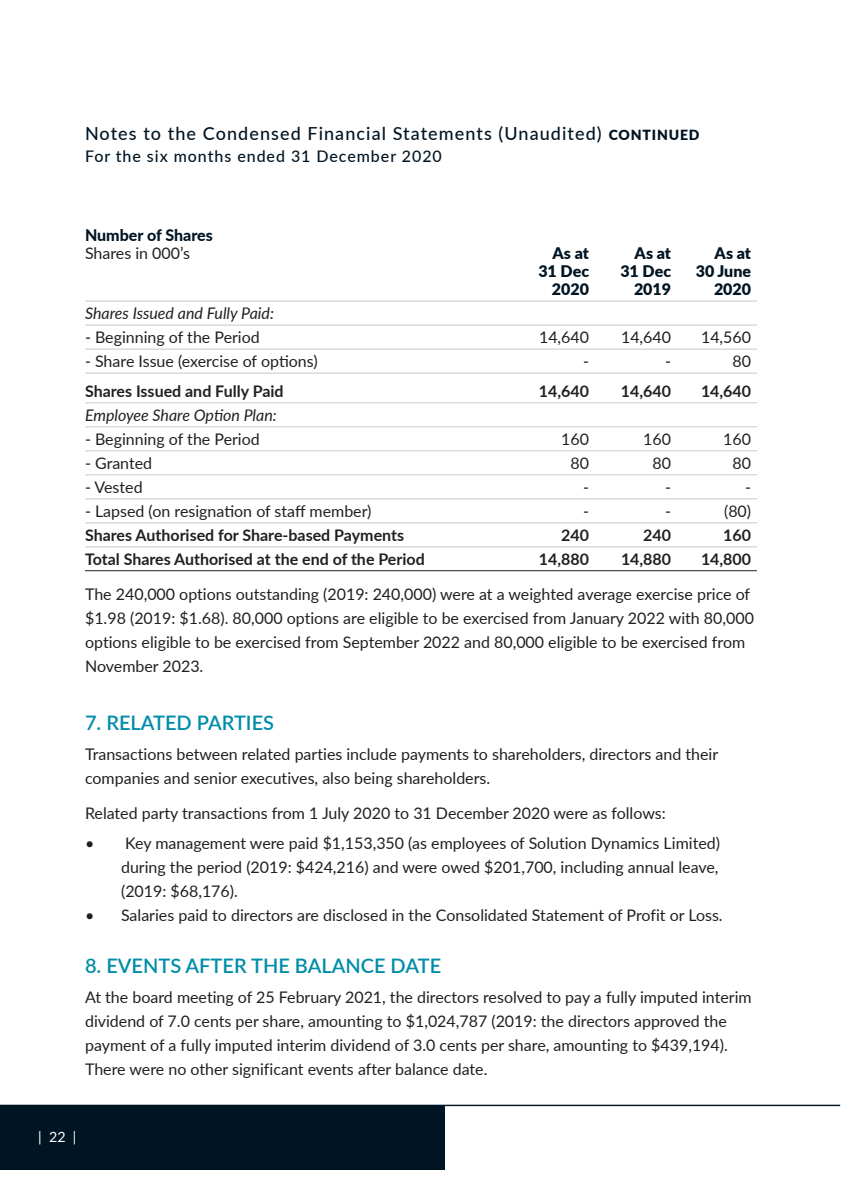
<style>
.page{position:relative;width:842px;height:1191px;background:#fff}
.page>*{position:absolute;margin:0;border:0;box-sizing:border-box;transform-origin:0 0}
.t1{font:600 20px "Lato";color:#008da9}
.t2{font:500 18px "Lato";letter-spacing:.06em;color:#001524}
.t3{font:16px/24px "Lato";color:#231f20}
.t4{font:700 16px "Lato";color:#231f20}
.t5{font:italic 16px "Lato";color:#231f20}
.t6{font:900 16px "Lato";color:#001524}
.t7{font:500 16px "Lato";letter-spacing:.06em;color:#001524}
.t8{font:800 16px "Lato";color:#001524}
.t9{font:14.2px "Lato";color:#fff}
.s1{font-weight:900;font-size:14px}
</style>
<div class="page">
<hr style="left:85px;top:300px;width:672px;height:1px;background:#c7c8ca">
<hr style="left:85px;top:324px;width:672px;height:1px;background:#c7c8ca">
<hr style="left:85px;top:348px;width:672px;height:1px;background:#c7c8ca">
<hr style="left:85px;top:372px;width:672px;height:1px;background:#c7c8ca">
<hr style="left:85px;top:402px;width:672px;height:1px;background:#c7c8ca">
<hr style="left:85px;top:426px;width:672px;height:1px;background:#c7c8ca">
<hr style="left:85px;top:450px;width:672px;height:1px;background:#c7c8ca">
<hr style="left:85px;top:474px;width:672px;height:1px;background:#c7c8ca">
<hr style="left:85px;top:498px;width:672px;height:1px;background:#c7c8ca">
<hr style="left:85px;top:522px;width:672px;height:1px;background:#c7c8ca">
<hr style="left:85px;top:546px;width:672px;height:1px;background:#c7c8ca">
<hr style="left:85px;top:570px;width:672px;height:1px;background:#231f20">
<hr style="left:0;top:1104px;width:840px;height:2px;background:#001524">
<div style="left:0;top:1106px;width:444px;height:63px;background:#001524"></div>
<p class="t2" style="left:85px;top:121px;width:616px">Notes to the Condensed Financial Statements (Unaudited) <span class="s1">CONTINUED</span></p>
<p class="t7" style="left:85px;top:145px;width:358px">For the six months ended 31 December 2020</p>
<p class="t8" style="left:85px;top:223px;width:129px">Number of Shares</p>
<p class="t3" style="left:85px;top:240px;width:107px">Shares in 000’s</p>
<p class="t6" style="left:553px;top:241px;width:38px">As at</p>
<p class="t6" style="left:635px;top:241px;width:38px">As at</p>
<p class="t6" style="left:715px;top:241px;width:38px">As at</p>
<p class="t6" style="left:538px;top:259px;width:52px">31 Dec</p>
<p class="t6" style="left:620px;top:259px;width:52px">31 Dec</p>
<p class="t6" style="left:696px;top:259px;width:57px">30 June</p>
<p class="t6" style="left:552px;top:277px;width:39px">2020</p>
<p class="t6" style="left:634px;top:277px;width:39px">2019</p>
<p class="t6" style="left:714px;top:277px;width:39px">2020</p>
<p class="t5" style="left:85px;top:302px;width:190px">Shares Issued and Fully Paid:</p>
<p class="t3" style="left:85px;top:324px;width:176px">- Beginning of the Period</p>
<p class="t3" style="left:539px;top:324px;width:52px">14,640</p>
<p class="t3" style="left:621px;top:324px;width:52px">14,640</p>
<p class="t3" style="left:701px;top:324px;width:52px">14,560</p>
<p class="t3" style="left:85px;top:348px;width:234px">- Share Issue (exercise of options)</p>
<p class="t3" style="left:583px;top:348px;width:7px">-</p>
<p class="t3" style="left:665px;top:348px;width:7px">-</p>
<p class="t3" style="left:732px;top:348px;width:20px">80</p>
<p class="t4" style="left:85px;top:379px;width:200px">Shares Issued and Fully Paid</p>
<p class="t4" style="left:539px;top:379px;width:52px">14,640</p>
<p class="t4" style="left:621px;top:379px;width:52px">14,640</p>
<p class="t4" style="left:701px;top:379px;width:52px">14,640</p>
<p class="t5" style="left:85px;top:403px;width:193px">Employee Share Option Plan:</p>
<p class="t3" style="left:85px;top:426px;width:176px">- Beginning of the Period</p>
<p class="t3" style="left:561px;top:426px;width:29px">160</p>
<p class="t3" style="left:643px;top:426px;width:29px">160</p>
<p class="t3" style="left:723px;top:426px;width:29px">160</p>
<p class="t3" style="left:85px;top:450px;width:69px">- Granted</p>
<p class="t3" style="left:570px;top:450px;width:20px">80</p>
<p class="t3" style="left:652px;top:450px;width:20px">80</p>
<p class="t3" style="left:732px;top:450px;width:20px">80</p>
<p class="t3" style="left:85px;top:474px;width:59px">- Vested</p>
<p class="t3" style="left:583px;top:474px;width:7px">-</p>
<p class="t3" style="left:665px;top:474px;width:7px">-</p>
<p class="t3" style="left:745px;top:474px;width:7px">-</p>
<p class="t3" style="left:85px;top:498px;width:288px">- Lapsed (on resignation of staff member)</p>
<p class="t3" style="left:583px;top:498px;width:7px">-</p>
<p class="t3" style="left:665px;top:498px;width:7px">-</p>
<p class="t3" style="left:724px;top:498px;width:29px">(80)</p>
<p class="t4" style="left:85px;top:523px;width:321px">Shares Authorised for Share-based Payments</p>
<p class="t4" style="left:561px;top:523px;width:29px">240</p>
<p class="t4" style="left:643px;top:523px;width:29px">240</p>
<p class="t4" style="left:723px;top:523px;width:29px">160</p>
<p class="t4" style="left:85px;top:547px;width:341px">Total Shares Authorised at the end of the Period</p>
<p class="t4" style="left:539px;top:547px;width:52px">14,880</p>
<p class="t4" style="left:621px;top:547px;width:52px">14,880</p>
<p class="t4" style="left:701px;top:547px;width:52px">14,800</p>
<p class="t3" style="left:85px;top:581px;width:670px">The 240,000 options outstanding (2019: 240,000) were at a weighted average exercise price of $1.98 (2019: $1.68). 80,000 options are eligible to be exercised from January 2022 with 80,000 options eligible to be exercised from September 2022 and 80,000 eligible to be exercised from November 2023.</p>
<p class="t1" style="left:85px;top:708px;width:191px">7. RELATED PARTIES</p>
<p class="t3" style="left:85px;top:741px;width:635px">Transactions between related parties include payments to shareholders, directors and their companies and senior executives, also being shareholders.</p>
<p class="t3" style="left:85px;top:800px;width:582px">Related party transactions from 1 July 2020 to 31 December 2020 were as follows:</p>
<p class="t3" style="left:121px;top:830px;width:600px;text-align:justify;text-indent:-36px">• Key management were paid $1,153,350 (as employees of Solution Dynamics Limited) during the period (2019: $424,216) and were owed $201,700, including annual leave, (2019: $68,176).</p>
<p class="t3" style="left:85px;top:902px;width:639px">• Salaries paid to directors are disclosed in the Consolidated Statement of Profit or Loss.</p>
<p class="t1" style="left:85px;top:951px;width:358px">8. EVENTS AFTER THE BALANCE DATE</p>
<p class="t3" style="left:85px;top:984px;width:668px">At the board meeting of 25 February 2021, the directors resolved to pay a fully imputed interim dividend of 7.0 cents per share, amounting to $1,024,787 (2019: the directors approved the payment of a fully imputed interim dividend of 3.0 cents per share, amounting to $439,194).<br>There were no other significant events after balance date.</p>
<p class="t9" style="left:38px;top:1126px;width:40px">| 22 |</p>
</div>
